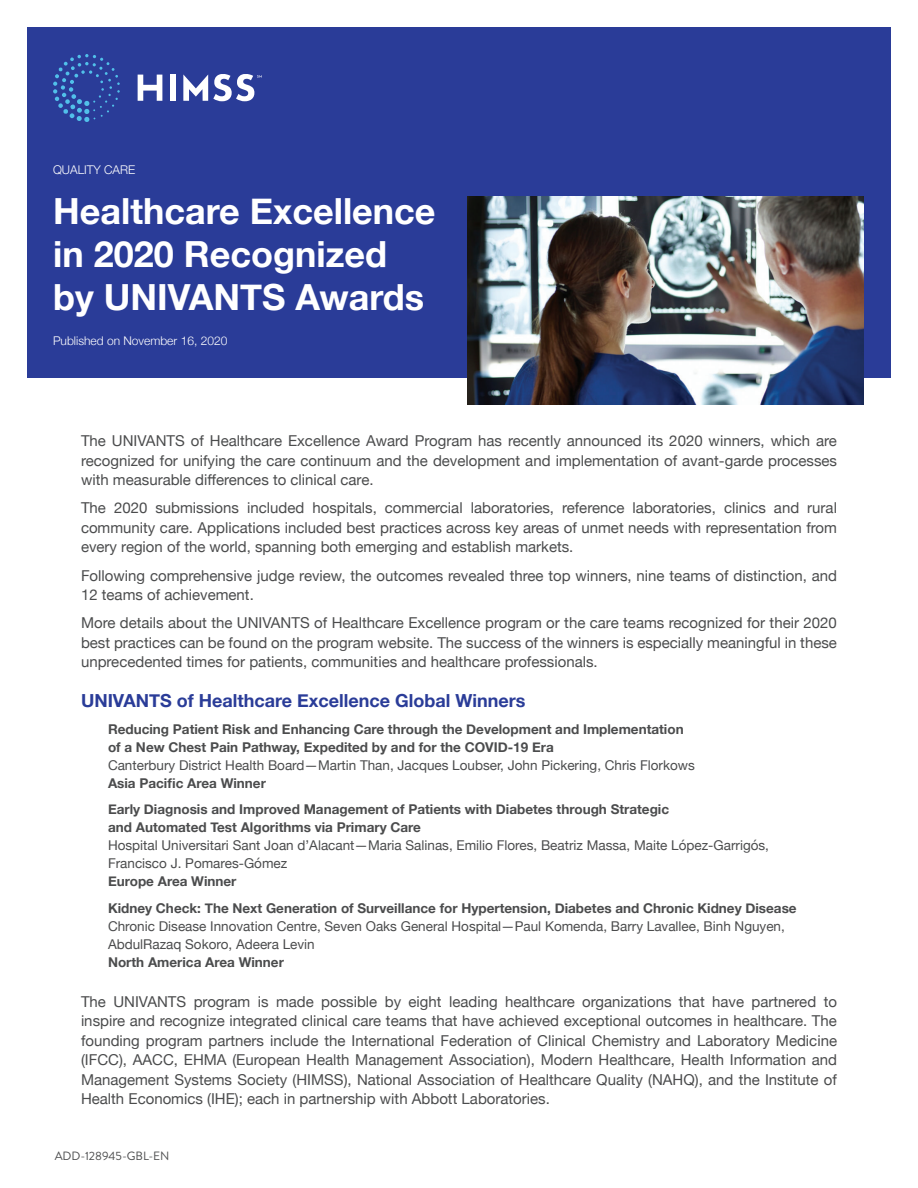
<style>
.page{position:relative;width:918px;height:1188px;background:#fff}
.page>*{position:absolute;margin:0;border:0;box-sizing:border-box;transform-origin:0 0}
.Article_Title{font:700 36px/43.2px "Helvetica Neue";color:#fff}
.Body{font:700 18px "Helvetica Neue";color:#2a3c98}
.Body-2{font:15px/19.5px "Helvetica Neue";color:#4b4c4d;text-align:justify}
.Body-3{font:700 13.5px/18px "Helvetica Neue";color:#4b4c4d}
.Body-4{font:13.5px/18px "Helvetica Neue";color:#4b4c4d}
.Article_Title-2{font:300 12px "Helvetica Neue";color:#fff}
.Intro{font:12px "Brandon Grotesque";color:#4b4c4d}
.s1{font-weight:400}
.s2{font-weight:700}
</style>
<div class="page">
<div style="left:27px;top:27px;width:864px;height:351px;background:#2a3c98"></div>
<svg style="left:138px;top:75px;width:24px;height:26px"></svg>
<div style="left:170px;top:75px;width:6px;height:26px;background:#fff"></div>
<svg style="left:53px;top:54px;width:67px;height:68px"></svg>
<svg style="left:183px;top:74px;width:79px;height:27px"></svg>
<img style="left:468px;top:197px;width:396px;height:207px">
<p class="Article_Title-2" style="left:53px;top:160px;width:84px">QUALITY CARE</p>
<p class="Article_Title" style="left:53px;top:190px;width:384px">Healthcare Excellence in 2020 Recognized by UNIVANTS Awards</p>
<p class="Article_Title-2" style="left:53px;top:331px;width:176px">Published on November 16, 2020</p>
<p class="Body-2" style="left:81px;top:432px;width:758px">The UNIVANTS of Healthcare Excellence Award Program has recently announced its 2020 winners, which are recognized for unifying the care continuum and the development and implementation of avant-garde processes with measurable differences to clinical care.</p>
<p class="Body-2" style="left:81px;top:499px;width:758px">The 2020 submissions included hospitals, commercial laboratories, reference laboratories, clinics and rural community care. Applications included best practices across key areas of unmet needs with representation from every region of the world, spanning both emerging and establish markets.</p>
<p class="Body-2" style="left:81px;top:566px;width:758px">Following comprehensive judge review, the outcomes revealed three top winners, nine teams of distinction, and<br>12 teams of achievement.</p>
<p class="Body-2" style="left:81px;top:614px;width:757px">More details about the UNIVANTS of Healthcare Excellence program or the care teams recognized for their 2020 best practices can be found on the program website. The success of the winners is especially meaningful in these unprecedented times for patients, communities and healthcare professionals.</p>
<p class="Body" style="left:81px;top:686px;width:446px">UNIVANTS of Healthcare Excellence Global Winners</p>
<p class="Body-3" style="left:108px;top:720px;width:588px">Reducing Patient Risk and Enhancing Care through the Development and Implementation of a New Chest Pain Pathway, Expedited by and for the COVID-19 Era<br><span class="s1">Canterbury District Health Board—Martin Than, Jacques Loubser, John Pickering, Chris Florkows </span>Asia Pacific Area Winner</p>
<p class="Body-3" style="left:108px;top:801px;width:663px">Early Diagnosis and Improved Management of Patients with Diabetes through Strategic<br>and Automated Test Algorithms via Primary Care<br><span class="s1">Hospital Universitari Sant Joan d’Alacant—Maria Salinas, Emilio Flores, Beatriz Massa, Maite López-Garrigós, Francisco J. Pomares-Gómez<br></span>Europe Area Winner</p>
<p class="Body-4" style="left:108px;top:900px;width:690px"><span class="s2">Kidney Check: The Next Generation of Surveillance for Hypertension, Diabetes and Chronic Kidney Disease </span>Chronic Disease Innovation Centre, Seven Oaks General Hospital—Paul Komenda, Barry Lavallee, Binh Nguyen, AbdulRazaq Sokoro, Adeera Levin<br><span class="s2">North America Area Winner</span></p>
<p class="Body-2" style="left:81px;top:992px;width:758px">The UNIVANTS program is made possible by eight leading healthcare organizations that have partnered to inspire and recognize integrated clinical care teams that have achieved exceptional outcomes in healthcare. The founding program partners include the International Federation of Clinical Chemistry and Laboratory Medicine (IFCC), AACC, EHMA (European Health Management Association), Modern Healthcare, Health Information and Management Systems Society (HIMSS), National Association of Healthcare Quality (NAHQ), and the Institute of Health Economics (IHE); each in partnership with Abbott Laboratories.</p>
<p class="Intro" style="left:55px;top:1148px;width:116px">ADD-128945-GBL-EN</p>
</div>
